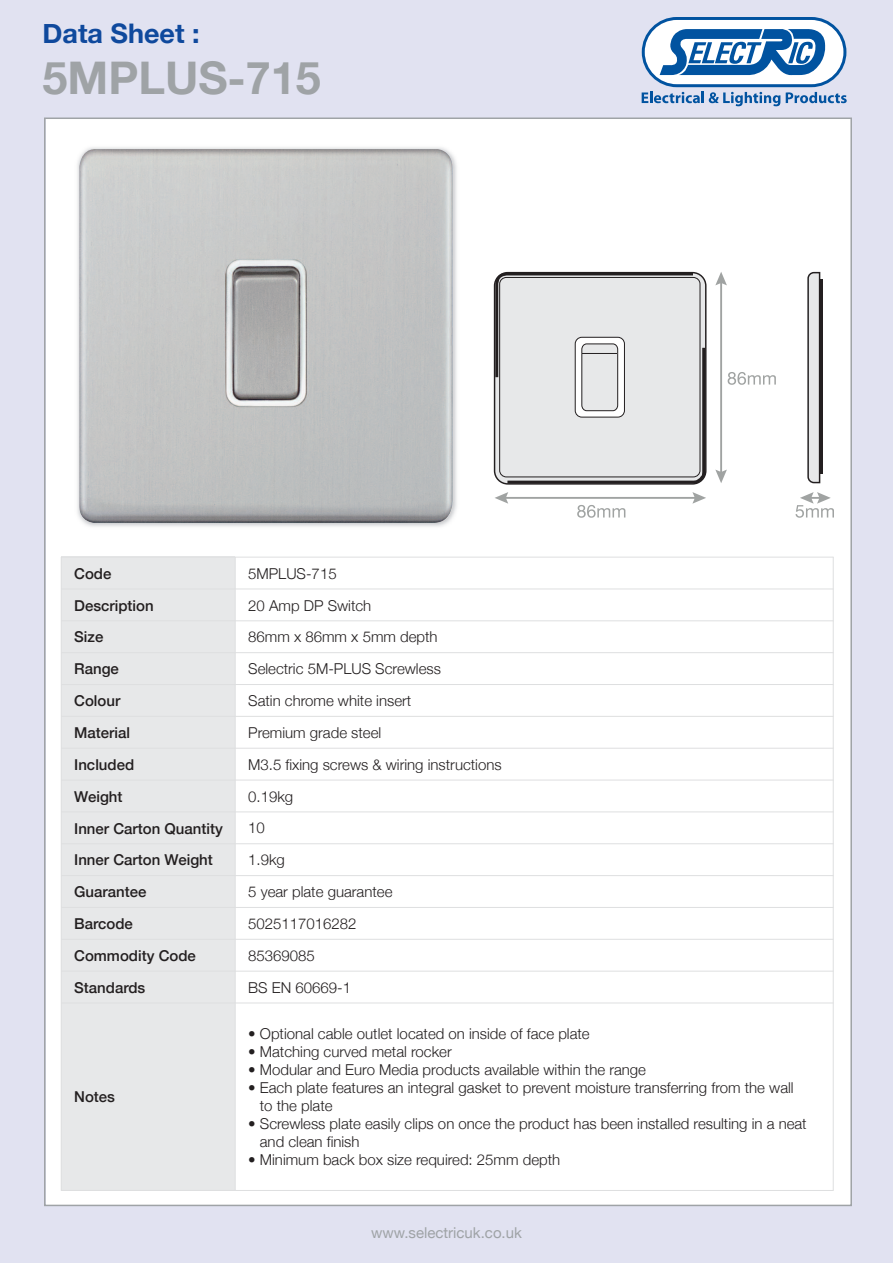
<style>
.page{position:relative;width:893px;height:1263px;background:#e1e2f1}
.page>*{position:absolute;margin:0;border:0;box-sizing:border-box;transform-origin:0 0}
.t1{font:700 45px "Helvetica Neue";color:#9fa3a6}
.t2{font:700 27px "Helvetica Neue";color:#0f499d}
.t3{font:300 15px/18px "Helvetica Neue";color:#231f20}
.t4{font:500 15px "Helvetica Neue";color:#231f20}
.t5{font:15px "Helvetica Neue";color:#9fa3a6}
</style>
<div class="page">
<div style="left:46px;top:119px;width:804px;height:1086px;background:#fff"></div>
<svg style="left:642px;top:17px;width:205px;height:89px"></svg>
<img style="left:77px;top:147px;width:380px;height:380px">
<img style="left:79px;top:149px;width:374px;height:374px">
<svg style="left:715px;top:272px;width:61px;height:211px"></svg>
<svg style="left:495px;top:492px;width:211px;height:26px"></svg>
<svg style="left:795px;top:492px;width:39px;height:26px"></svg>
<svg style="left:807px;top:272px;width:14px;height:212px;background:#bebebf"></svg>
<hr style="left:820px;top:279px;width:3px;height:195px;background:#231f20">
<svg style="left:494px;top:272px;width:213px;height:213px;background:#d6d7d8"></svg>
<div style="left:575px;top:337px;width:49px;height:80px;background:#fff;border-radius:7px"></div>
<div style="left:575px;top:337px;width:50px;height:81px;border:1px solid #231f20;border-radius:7px"></div>
<div style="left:582px;top:344px;width:36px;height:67px;background:#e7e8e9;border-radius:5px"></div>
<div style="left:581px;top:343px;width:37px;height:68px;border:1px solid #231f20;border-radius:5px"></div>
<hr style="left:582px;top:353px;width:36px;height:1px;background:#231f20">
<div style="left:61px;top:557px;width:174px;height:32px;background:#e7e8e9"></div>
<div style="left:61px;top:589px;width:174px;height:32px;background:#e7e8e9"></div>
<div style="left:61px;top:621px;width:174px;height:32px;background:#e7e8e9"></div>
<div style="left:61px;top:653px;width:174px;height:31px;background:#e7e8e9"></div>
<div style="left:61px;top:684px;width:174px;height:32px;background:#e7e8e9"></div>
<div style="left:61px;top:716px;width:174px;height:32px;background:#e7e8e9"></div>
<div style="left:61px;top:748px;width:174px;height:32px;background:#e7e8e9"></div>
<div style="left:61px;top:780px;width:174px;height:32px;background:#e7e8e9"></div>
<div style="left:61px;top:812px;width:174px;height:32px;background:#e7e8e9"></div>
<div style="left:61px;top:844px;width:174px;height:31px;background:#e7e8e9"></div>
<div style="left:61px;top:875px;width:174px;height:32px;background:#e7e8e9"></div>
<div style="left:61px;top:907px;width:174px;height:32px;background:#e7e8e9"></div>
<div style="left:61px;top:939px;width:174px;height:32px;background:#e7e8e9"></div>
<div style="left:61px;top:971px;width:174px;height:32px;background:#e7e8e9"></div>
<div style="left:61px;top:1003px;width:174px;height:188px;background:#e7e8e9"></div>
<hr style="left:61px;top:557px;width:1px;height:634px;background:#dedfe0">
<hr style="left:235px;top:557px;width:1px;height:634px;background:#dedfe0">
<hr style="left:833px;top:557px;width:1px;height:634px;background:#dedfe0">
<hr style="left:61px;top:557px;width:772px;height:1px;background:#dedfe0">
<hr style="left:61px;top:589px;width:772px;height:1px;background:#dedfe0">
<hr style="left:61px;top:620px;width:772px;height:1px;background:#dedfe0">
<hr style="left:61px;top:652px;width:772px;height:1px;background:#dedfe0">
<hr style="left:61px;top:684px;width:772px;height:1px;background:#dedfe0">
<hr style="left:61px;top:716px;width:772px;height:1px;background:#dedfe0">
<hr style="left:61px;top:748px;width:772px;height:1px;background:#dedfe0">
<hr style="left:61px;top:780px;width:772px;height:1px;background:#dedfe0">
<hr style="left:61px;top:812px;width:772px;height:1px;background:#dedfe0">
<hr style="left:61px;top:843px;width:772px;height:1px;background:#dedfe0">
<hr style="left:61px;top:875px;width:772px;height:1px;background:#dedfe0">
<hr style="left:61px;top:907px;width:772px;height:1px;background:#dedfe0">
<hr style="left:61px;top:939px;width:772px;height:1px;background:#dedfe0">
<hr style="left:61px;top:971px;width:772px;height:1px;background:#dedfe0">
<hr style="left:61px;top:1003px;width:772px;height:1px;background:#dedfe0">
<hr style="left:61px;top:1190px;width:772px;height:1px;background:#dedfe0">
<h2 class="t2" style="left:43px;top:17px;width:159px">Data Sheet :</h2>
<h1 class="t1" style="left:43px;top:50px;width:280px">5MPLUS-715</h1>
<p class="t4" style="left:74px;top:564px;width:39px">Code</p>
<p class="t3" style="left:248px;top:564px;width:90px">5MPLUS-715</p>
<p class="t4" style="left:74px;top:596px;width:81px">Description</p>
<p class="t3" style="left:248px;top:596px;width:125px">20 Amp DP Switch</p>
<p class="t4" style="left:74px;top:628px;width:31px">Size</p>
<p class="t3" style="left:248px;top:628px;width:191px">86mm x 86mm x 5mm depth</p>
<p class="t4" style="left:74px;top:660px;width:46px">Range</p>
<p class="t3" style="left:248px;top:660px;width:194px">Selectric 5M-PLUS Screwless</p>
<p class="t4" style="left:74px;top:691px;width:48px">Colour</p>
<p class="t3" style="left:248px;top:691px;width:165px">Satin chrome white insert</p>
<p class="t4" style="left:74px;top:723px;width:57px">Material</p>
<p class="t3" style="left:248px;top:723px;width:135px">Premium grade steel</p>
<p class="t4" style="left:74px;top:755px;width:62px">Included</p>
<p class="t3" style="left:248px;top:755px;width:255px">M3.5 fixing screws &amp; wiring instructions</p>
<p class="t4" style="left:74px;top:787px;width:50px">Weight</p>
<p class="t3" style="left:248px;top:787px;width:47px">0.19kg</p>
<p class="t4" style="left:74px;top:819px;width:150px">Inner Carton Quantity</p>
<p class="t3" style="left:248px;top:819px;width:18px">10</p>
<p class="t4" style="left:74px;top:851px;width:140px">Inner Carton Weight</p>
<p class="t3" style="left:248px;top:851px;width:38px">1.9kg</p>
<p class="t4" style="left:74px;top:882px;width:74px">Guarantee</p>
<p class="t3" style="left:248px;top:882px;width:146px">5 year plate guarantee</p>
<p class="t4" style="left:74px;top:914px;width:60px">Barcode</p>
<p class="t3" style="left:248px;top:914px;width:110px">5025117016282</p>
<p class="t4" style="left:74px;top:946px;width:123px">Commodity Code</p>
<p class="t3" style="left:248px;top:946px;width:68px">85369085</p>
<p class="t4" style="left:74px;top:978px;width:73px">Standards</p>
<p class="t3" style="left:248px;top:978px;width:104px">BS EN 60669-1</p>
<p class="t4" style="left:74px;top:1088px;width:42px">Notes</p>
<p class="t3" style="left:248px;top:1025px;width:343px">• Optional cable outlet located on inside of face plate</p>
<p class="t3" style="left:248px;top:1043px;width:205px">• Matching curved metal rocker</p>
<p class="t3" style="left:248px;top:1061px;width:399px">• Modular and Euro Media products available within the range</p>
<p class="t3" style="left:260px;top:1079px;width:535px;text-indent:-12px">• Each plate features an integral gasket to prevent moisture transferring from the wall to the plate</p>
<p class="t3" style="left:260px;top:1115px;width:548px;text-indent:-12px">• Screwless plate easily clips on once the product has been installed resulting in a neat and clean finish</p>
<p class="t3" style="left:248px;top:1151px;width:314px">• Minimum back box size required: 25mm depth</p>
<p class="t5" style="left:371px;top:1224px;width:152px">www.selectricuk.co.uk</p>
</div>
